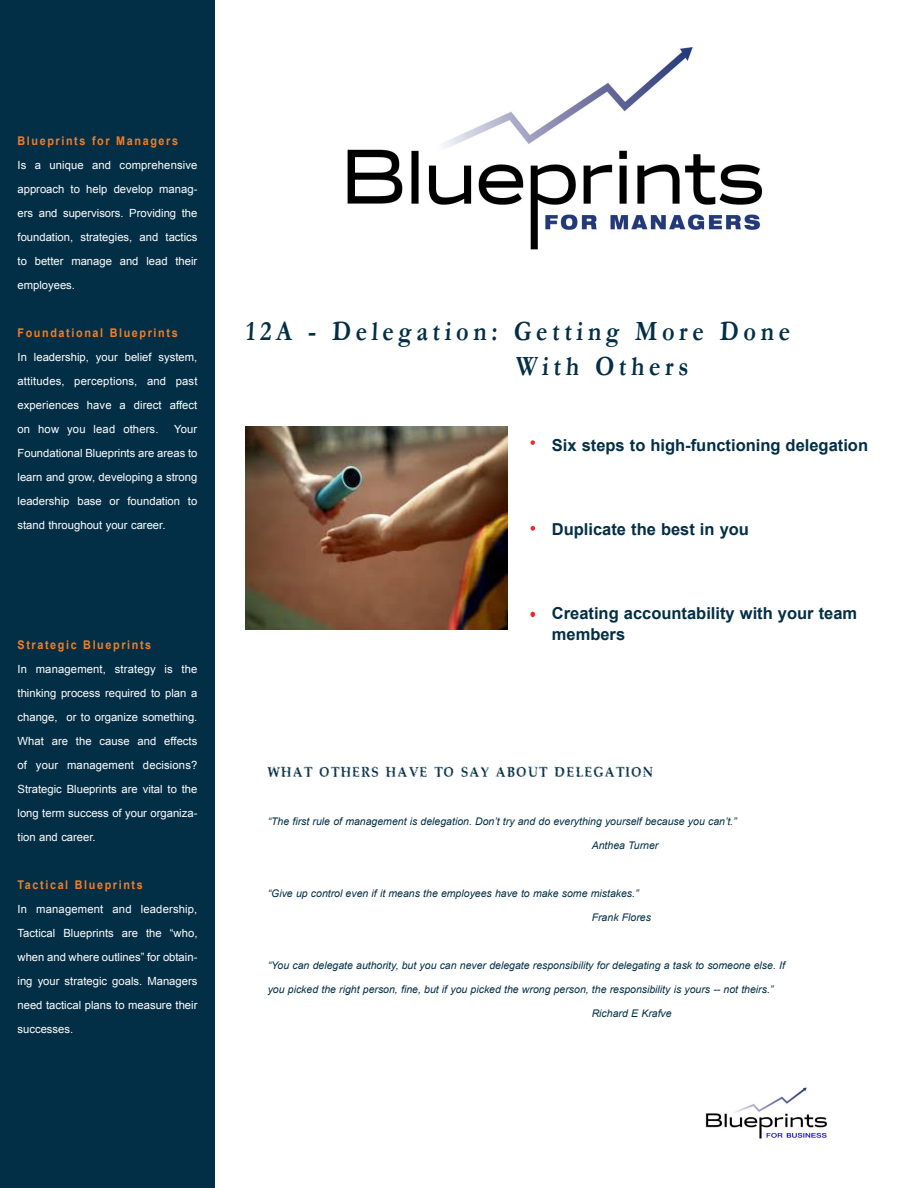
<style>
.page{position:relative;width:918px;height:1188px;background:#fff}
.page>*{position:absolute;margin:0;border:0;box-sizing:border-box;transform-origin:0 0}
.t1{font:700 28.05px/34.5px "Garamond";color:#032f46;scale:.87 1}
.t2{font:700 16.5px/21px "Arial";color:#032f46}
.t3{font:700 12px "Arial";letter-spacing:.15em;color:#f57d23;scale:.9 1}
.t4{font:12px "CLEVER";letter-spacing:.15em;color:#032f46;scale:.9 1}
.t5{font:11.25px/24px "Arial";color:#fff;text-align:justify}
.t6{font:italic 10.5px "Arial";color:#032f46}
</style>
<div class="page">
<div style="left:0;top:0;width:215px;height:1188px;background:#032f46"></div>
<img style="left:705px;top:1087px;width:122px;height:52px">
<img style="left:347px;top:47px;width:416px;height:203px">
<svg style="left:531px;top:526px;width:4px;height:5px"></svg>
<svg style="left:530px;top:440px;width:5px;height:5px"></svg>
<svg style="left:530px;top:612px;width:5px;height:5px"></svg>
<img style="left:246px;top:427px;width:262px;height:203px">
<p class="t3" style="left:18px;top:132px;width:180px">Blueprints for Managers</p>
<p class="t5" style="left:18px;top:153px;width:181px">Is a unique and comprehensive approach to help develop manag&shy;ers and supervisors. Providing the foundation, strategies, and tactics to better manage and lead their employees.</p>
<p class="t3" style="left:18px;top:324px;width:179px">Foundational Blueprints</p>
<p class="t5" style="left:18px;top:345px;width:181px">In leadership, your belief system, attitudes, perceptions, and past experiences have a direct affect on how you lead others.</p>
<p class="t5" style="left:18px;top:417px;width:181px;text-indent:157px">Your Foundational Blueprints are areas to learn and grow, developing a strong leadership base or foundation to stand throughout your career.</p>
<p class="t3" style="left:18px;top:636px;width:150px">Strategic Blueprints</p>
<p class="t5" style="left:18px;top:657px;width:181px">In management, strategy is the thinking process required to plan a change, or to organize something.<br>What are the cause and effects of your management decisions?<br>Strategic Blueprints are vital to the long term success of your organiza&shy;tion and career.</p>
<p class="t3" style="left:18px;top:876px;width:141px">Tactical Blueprints</p>
<p class="t5" style="left:18px;top:897px;width:181px">In management and leadership, Tactical Blueprints are the “who, when and where outlines” for obtain&shy;ing your strategic goals. Managers need tactical plans to measure their successes.</p>
<h1 class="t1" style="left:516px;top:314px;width:319px;text-indent:-270px">12A - Delegation: Getting More Done<br>With Others</h1>
<h2 class="t2" style="left:552px;top:436px;width:318px">Six steps to high-functioning delegation</h2>
<h2 class="t2" style="left:552px;top:520px;width:199px">Duplicate the best in you</h2>
<h2 class="t2" style="left:552px;top:604px;width:307px">Creating accountability with your team members</h2>
<p class="t4" style="left:268px;top:764px;width:429px">WHAT OTHERS HAVE TO SAY ABOUT DELEGATION</p>
<p class="t6" style="left:268px;top:815px;width:470px">“The first rule of management is delegation. Don’t try and do everything yourself because you can’t.”</p>
<p class="t6" style="left:592px;top:839px;width:68px">Anthea Turner</p>
<p class="t6" style="left:268px;top:887px;width:372px">“Give up control even if it means the employees have to make some mistakes.”</p>
<p class="t6" style="left:592px;top:911px;width:61px">Frank Flores</p>
<p class="t6" style="left:268px;top:959px;width:519px">“You can delegate authority, but you can never delegate responsibility for delegating a task to someone else. If</p>
<p class="t6" style="left:268px;top:983px;width:507px">you picked the right person, fine, but if you picked the wrong person, the responsibility is yours -- not theirs.”</p>
<p class="t6" style="left:592px;top:1007px;width:81px">Richard E Krafve</p>
</div>
